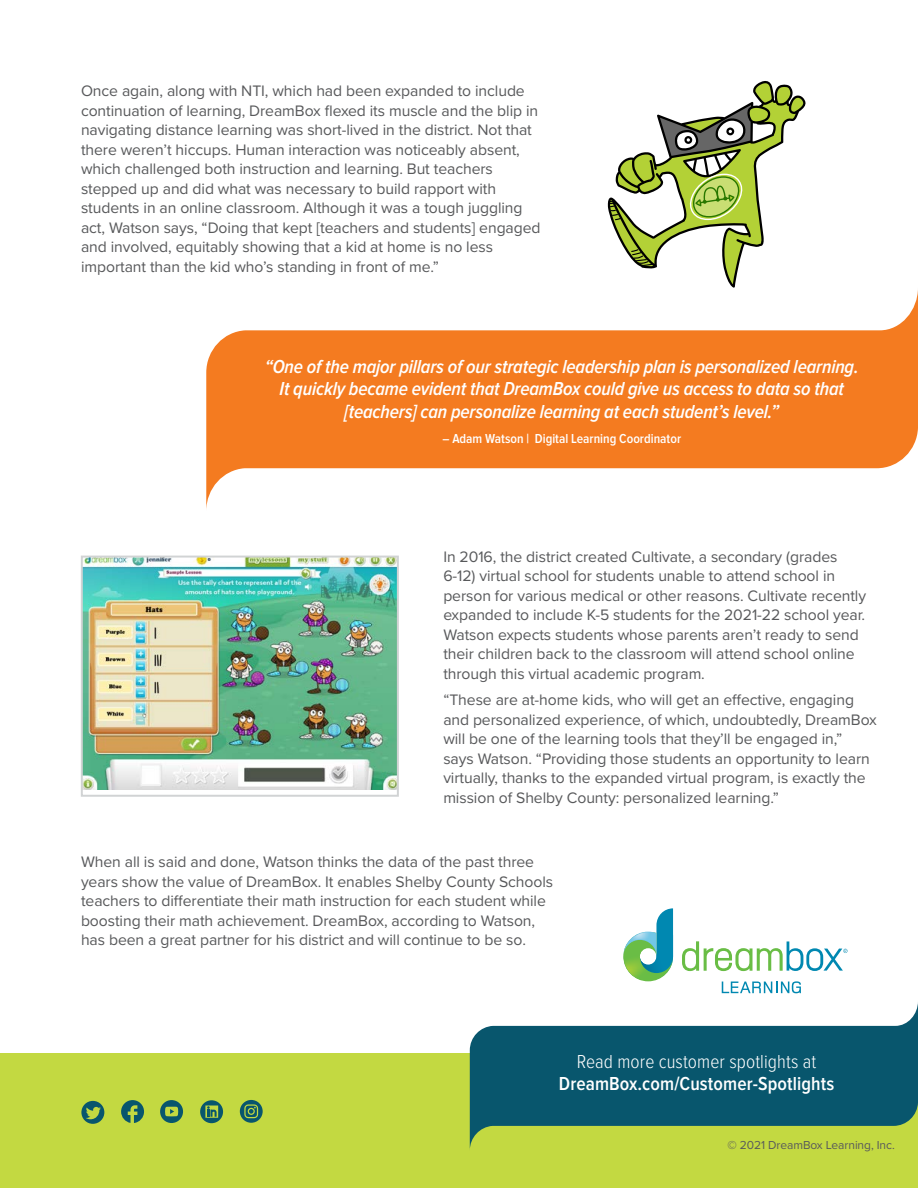
<style>
.page{position:relative;width:918px;height:1188px;background:#fff}
.page>*{position:absolute;margin:0;border:0;box-sizing:border-box;transform-origin:0 0}
.t1{font:italic 600 19.5px/22.5px "Proxima Nova Cond";letter-spacing:-.01em;color:#fff;text-align:center}
.t2{font:600 19.5px "Proxima Nova Cond";letter-spacing:.005em;color:#fff}
.t3{font:300 19.5px "Proxima Nova Cond";letter-spacing:.005em;color:#fff}
.t4{font:15.75px/19.5px "Proxima Nova";letter-spacing:-.005em;color:#58595b}
.t5{font:600 13.5px "Proxima Nova Cond";color:#fff}
.t6{font:12px "Proxima Nova";letter-spacing:-.005em;color:#58595b}
</style>
<div class="page">
<svg style="left:206px;top:290px;width:712px;height:219px;fill:#f47b20"></svg>
<div style="left:0;top:1054px;width:918px;height:134px;background:#c3d941"></div>
<svg style="left:470px;top:1002px;width:448px;height:145px;fill:#08566d"></svg>
<svg style="left:623px;top:908px;width:50px;height:73px"></svg>
<img style="left:626px;top:932px;width:30px;height:18px">
<svg style="left:722px;top:981px;width:79px;height:12px"></svg>
<svg style="left:682px;top:941px;width:166px;height:30px"></svg>
<svg style="left:81px;top:1101px;width:23px;height:23px"></svg>
<svg style="left:240px;top:1100px;width:23px;height:23px"></svg>
<svg style="left:200px;top:1100px;width:23px;height:23px"></svg>
<svg style="left:121px;top:1100px;width:23px;height:23px"></svg>
<svg style="left:160px;top:1100px;width:23px;height:23px"></svg>
<img style="left:84px;top:559px;width:312px;height:230px">
<div style="left:81px;top:556px;width:318px;height:241px;border:2px solid #d1d3d4"></div>
<svg style="left:608px;top:81px;width:198px;height:207px"></svg>
<p class="t4" style="left:81px;top:81px;width:461px">Once again, along with NTI, which had been expanded to include continuation of learning, DreamBox flexed its muscle and the blip in navigating distance learning was short-lived in the district. Not that there weren’t hiccups. Human interaction was noticeably absent, which challenged both instruction and learning. But teachers stepped up and did what was necessary to build rapport with students in an online classroom. Although it was a tough juggling act, Watson says, “Doing that kept [teachers and students] engaged and involved, equitably showing that a kid at home is no less important than the kid who’s standing in front of me.”</p>
<p class="t1" style="left:265px;top:356px;width:596px">“One of the major pillars of our strategic leadership plan is personalized learning.<br>It quickly became evident that DreamBox could give us access to data so that [teachers] can personalize learning at each student’s level.”</p>
<p class="t5" style="left:442px;top:431px;width:240px">– Adam Watson | Digital Learning Coordinator</p>
<p class="t4" style="left:443px;top:546px;width:424px">In 2016, the district created Cultivate, a secondary (grades 6-12) virtual school for students unable to attend school in person for various medical or other reasons. Cultivate recently expanded to include K-5 students for the 2021-22 school year.<br>Watson expects students whose parents aren’t ready to send their children back to the classroom will attend school online through this virtual academic program.</p>
<p class="t4" style="left:443px;top:690px;width:435px">“These are at-home kids, who will get an effective, engaging and personalized experience, of which, undoubtedly, DreamBox will be one of the learning tools that they’ll be engaged in,”<br>says Watson. “Providing those students an opportunity to learn virtually, thanks to the expanded virtual program, is exactly the mission of Shelby County: personalized learning.”</p>
<p class="t4" style="left:81px;top:852px;width:474px">When all is said and done, Watson thinks the data of the past three years show the value of DreamBox. It enables Shelby County Schools teachers to differentiate their math instruction for each student while boosting their math achievement. DreamBox, according to Watson, has been a great partner for his district and will continue to be so.</p>
<p class="t3" style="left:577px;top:1051px;width:241px">Read more customer spotlights at</p>
<p class="t2" style="left:559px;top:1073px;width:277px">DreamBox.com/Customer-Spotlights</p>
<p class="t6" style="left:728px;top:1136px;width:169px">© 2021 DreamBox Learning, Inc.</p>
</div>
